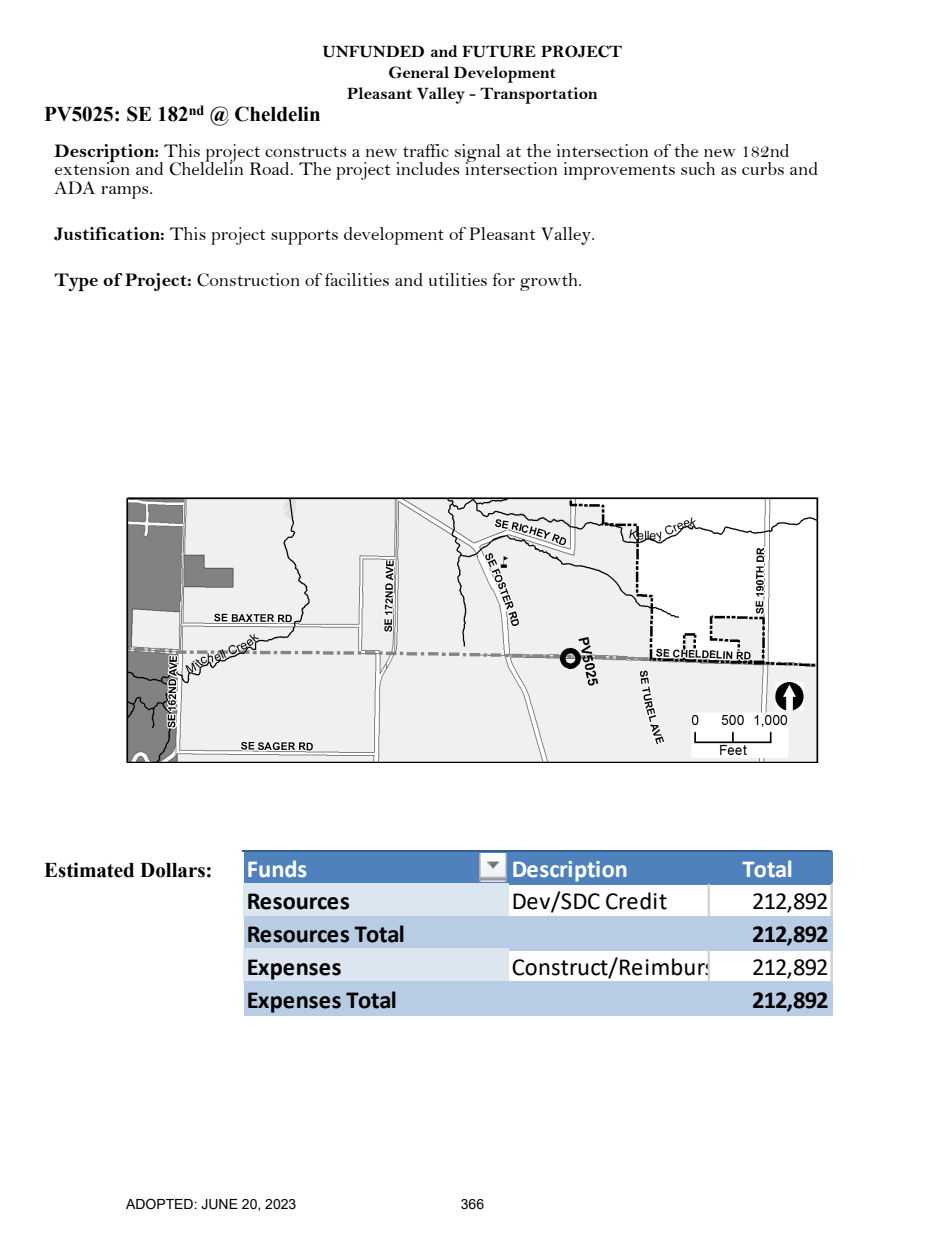
<style>
.page{position:relative;width:945px;height:1260px;background:#fff}
.page>*{position:absolute;margin:0;border:0;box-sizing:border-box;transform-origin:0 0}
.t1{font:700 24.5px "Calibri";letter-spacing:-.005em;color:#000}
.t2{font:24.5px "Calibri";color:#000}
.t3{font:700 24.5px "Calibri";letter-spacing:-.005em;color:#fff}
.t4{font:700 21px "Times New Roman";color:#000}
.t5{font:19.25px/18.6px "Bell";color:#000}
.t6{font:17.5px/21px "Bell MT Bold";color:#000;text-align:center}
.t7{font:14px "Arial";color:#000}
.s1{font-family:"Bell MT Bold"}
</style>
<div class="page">
<img style="left:126px;top:497px;width:693px;height:266px">
<div style="left:244px;top:852px;width:588px;height:33px;background:#4f81bd"></div>
<div style="left:244px;top:883px;width:265px;height:35px;background:#dce6f1"></div>
<div style="left:244px;top:916px;width:588px;height:34px;background:#b8cce4"></div>
<div style="left:244px;top:949px;width:265px;height:34px;background:#dce6f1"></div>
<div style="left:244px;top:981px;width:588px;height:35px;background:#b8cce4"></div>
<hr style="left:242px;top:851px;width:590px;height:1px;background:#366092">
<hr style="left:708px;top:885px;width:2px;height:31px;background:#d4d4d4">
<hr style="left:831px;top:885px;width:1px;height:31px;background:#d4d4d4">
<hr style="left:708px;top:950px;width:2px;height:31px;background:#d4d4d4">
<hr style="left:831px;top:950px;width:1px;height:31px;background:#d4d4d4">
<img style="left:479px;top:854px;width:28px;height:28px">
<h2 class="t6" style="left:322px;top:41px;width:301px">UNFUNDED and FUTURE PROJECT<br>General Development<br>Pleasant Valley - Transportation</h2>
<p class="t5" style="left:55px;top:141px;width:765px"><span class="s1">Description:</span> This project constructs a new traffic signal at the intersection of the new 182nd extension and Cheldelin Road. The project includes intersection improvements such as curbs and<br>ADA ramps.</p>
<p class="t5" style="left:55px;top:224px;width:542px"><span class="s1">Justification:</span> This project supports development of Pleasant Valley.</p>
<p class="t5" style="left:55px;top:271px;width:529px"><span class="s1">Type of Project:</span> Construction of facilities and utilities for growth.</p>
<p class="t4" style="left:44px;top:99px;width:278px">PV5025: SE 182<sup>nd</sup> @ Cheldelin</p>
<p class="t4" style="left:44px;top:855px;width:170px">Estimated Dollars:</p>
<p class="t3" style="left:247px;top:851px;width:62px">Funds</p>
<p class="t3" style="left:512px;top:851px;width:118px">Description</p>
<p class="t3" style="left:743px;top:851px;width:52px">Total</p>
<p class="t1" style="left:247px;top:884px;width:105px">Resources</p>
<p class="t2" style="left:512px;top:884px;width:157px">Dev/SDC Credit</p>
<p class="t2" style="left:752px;top:884px;width:78px">212,892</p>
<p class="t1" style="left:247px;top:917px;width:160px">Resources Total</p>
<p class="t1" style="left:752px;top:917px;width:78px">212,892</p>
<p class="t1" style="left:247px;top:949px;width:96px">Expenses</p>
<p class="t2" style="left:512px;top:950px;width:204px">Construct/Reimburs</p>
<p class="t2" style="left:752px;top:950px;width:78px">212,892</p>
<p class="t1" style="left:247px;top:982px;width:151px">Expenses Total</p>
<p class="t1" style="left:752px;top:982px;width:78px">212,892</p>
<p class="t7" style="left:126px;top:1195px;width:172px">ADOPTED: JUNE 20, 2023</p>
<p class="t7" style="left:461px;top:1195px;width:25px">366</p>
</div>
